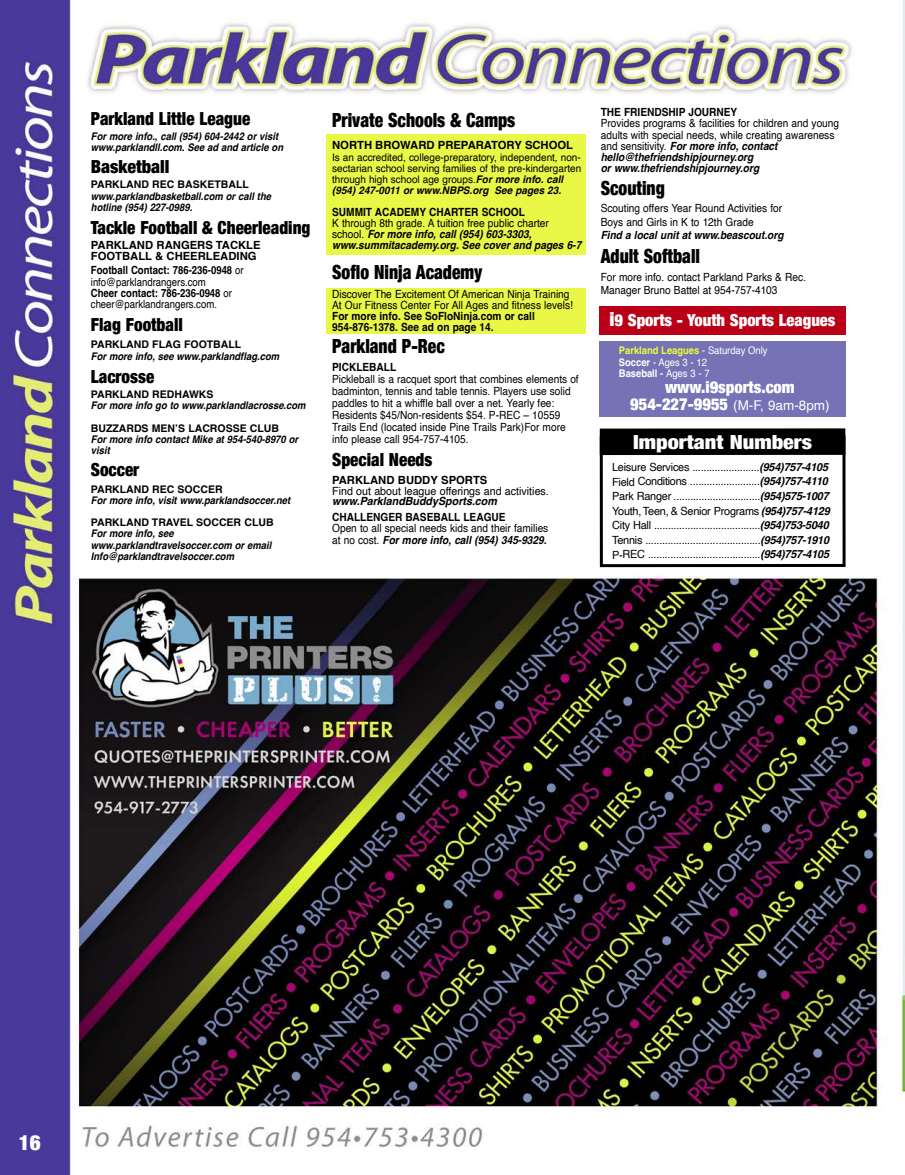
<style>
.page{position:relative;width:905px;height:1175px;background:#fff}
.page>*{position:absolute;margin:0;border:0;box-sizing:border-box;transform-origin:0 0}
.t1{font:900 condensed 21px "Helvetica Neue";color:#fff}
.t2{font:900 condensed 19.5px "Helvetica Neue";color:#000;scale:.9 1}
.t3{font:900 condensed 19.5px "Helvetica Neue";color:#fff;scale:1.14 1}
.t4{font:900 condensed 18px "Helvetica Neue";color:#000;scale:.95 1}
.t5{font:900 condensed 18px "Helvetica Neue";color:#000}
.t6{font:900 condensed 16.5px "Helvetica Neue";color:#fff}
.t7{font:13.5px "Helvetica";color:#fff}
.t8{font:11.25px/11.2px "Helvetica";color:#000;scale:.9 1}
.t9{font:11.25px/14.5px "Helvetica";letter-spacing:-.025em;color:#000}
.t10{font:italic 700 11.25px/11.1px "Helvetica";color:#000;scale:.9 1}
.t11{font:700 11.25px/11.1px "Helvetica";color:#000;scale:.9 1}
.t12{font:11.25px/11.2px "Helvetica";color:#000;scale:.85 1}
.t13{font:700 11.25px/11.2px "Helvetica";color:#000}
.t14{font:11.25px "Helvetica";color:#000;scale:.95 1}
.t15{font:italic 700 11.25px "Helvetica";color:#000;scale:.95 1}
.t16{font:italic 700 10.5px/11.1px "Helvetica";color:#000;scale:.9 1}
.t17{font:10.5px/11.1px "Helvetica";color:#000;scale:.95 1}
.t18{font:700 10.5px "Helvetica";color:#000}
.t19{font:10.5px/11.4px "Helvetica";letter-spacing:-.005em;color:#fff;scale:.9 1}
.s1{font-weight:700}
.s2{font-weight:700;font-style:italic}
.s3{font-weight:400;font-style:normal}
.s4{font-size:19.5px}
.s5{font-weight:700;color:#ebff39}
.s6{font-family:"Helvetica Neue";font-weight:900;font-stretch:condensed;font-size:16.5px}
</style>
<div class="page">
<img style="left:0;top:0;width:904px;height:1174px">
<div style="left:326px;top:288px;width:260px;height:45px;background:#e9f746"></div>
<div style="left:599px;top:435px;width:246px;height:132px;border:3px solid #000"></div>
<div style="left:599px;top:428px;width:246px;height:27px;background:#000"></div>
<div style="left:599px;top:341px;width:246px;height:75px;background:#7572b6"></div>
<div style="left:599px;top:307px;width:246px;height:28px;background:#ba0017"></div>
<div style="left:326px;top:135px;width:260px;height:120px;background:#e9f746"></div>
<h3 class="t4" style="left:91px;top:108px;width:169px">Parkland Little League</h3>
<p class="t16" style="left:91px;top:132px;width:215px">For more info., call (954) 604-2442 or visit www.parklandll.com. See ad and article on</p>
<h3 class="t5" style="left:91px;top:156px;width:80px">Basketball</h3>
<p class="t18" style="left:91px;top:180px;width:159px">PARKLAND REC BASKETBALL</p>
<p class="t16" style="left:91px;top:191px;width:202px">www.parklandbasketball.com or call the hotline (954) 227-0989.</p>
<h3 class="t4" style="left:91px;top:216px;width:233px">Tackle Football &amp; Cheerleading</h3>
<p class="t13" style="left:91px;top:240px;width:171px">PARKLAND RANGERS TACKLE<br>FOOTBALL &amp; CHEERLEADING</p>
<p class="t12" style="left:91px;top:266px;width:181px"><span class="s1">Football Contact: 786-236-0948</span> or info@parklandrangers.com<br><span class="s1">Cheer contact: 786-236-0948</span> or cheer@parklandrangers.com.</p>
<h3 class="t4" style="left:91px;top:313px;width:98px">Flag Football</h3>
<p class="t18" style="left:91px;top:340px;width:152px">PARKLAND FLAG FOOTBALL</p>
<p class="t16" style="left:91px;top:351px;width:211px">For more info, see www.parklandflag.com</p>
<h3 class="t4" style="left:91px;top:365px;width:68px">Lacrosse</h3>
<p class="t18" style="left:91px;top:390px;width:124px">PARKLAND REDHAWKS</p>
<p class="t16" style="left:91px;top:401px;width:240px">For more info go to www.parklandlacrosse.com</p>
<p class="t18" style="left:91px;top:423px;width:190px">BUZZARDS MEN’S LACROSSE CLUB</p>
<p class="t16" style="left:91px;top:434px;width:232px">For more info contact Mike at 954-540-8970 or visit</p>
<h3 class="t4" style="left:91px;top:458px;width:52px">Soccer</h3>
<p class="t18" style="left:91px;top:485px;width:133px">PARKLAND REC SOCCER</p>
<p class="t16" style="left:91px;top:496px;width:223px">For more info, visit www.parklandsoccer.net</p>
<p class="t18" style="left:91px;top:518px;width:184px">PARKLAND TRAVEL SOCCER CLUB</p>
<p class="t16" style="left:91px;top:529px;width:202px">For more info, see www.parklandtravelsoccer.com or email<br>Info@parklandtravelsoccer.com</p>
<h2 class="t2" style="left:332px;top:108px;width:205px">Private Schools &amp; Camps</h2>
<p class="t13" style="left:332px;top:141px;width:242px">NORTH BROWARD PREPARATORY SCHOOL</p>
<p class="t17" style="left:332px;top:152px;width:264px">Is an accredited, college-preparatory, independent, non&shy;sectarian school serving families of the pre-kindergarten through high school age groups.<span class="s2">For more info. call (954) 247-0011 or www.NBPS.org See pages 23.</span></p>
<p class="t11" style="left:332px;top:207px;width:216px">SUMMIT ACADEMY CHARTER SCHOOL</p>
<p class="t10" style="left:332px;top:219px;width:278px"><span class="s3">K through 8th grade. A tuition free public charter school.</span> For more info, call (954) 603-3303, www.summitacademy.org. See cover and pages 6-7</p>
<h2 class="t2" style="left:332px;top:260px;width:168px">Soflo Ninja Academy</h2>
<p class="t8" style="left:332px;top:289px;width:269px">Discover The Excitement Of American Ninja Training<br>At Our Fitness Center For All Ages and fitness levels!</p>
<p class="t11" style="left:332px;top:311px;width:227px">For more info. See SoFloNinja.com or call<br>954-876-1378. See ad on page 14.</p>
<h2 class="t2" style="left:332px;top:334px;width:127px">Parkland P-Rec</h2>
<p class="t11" style="left:332px;top:362px;width:73px">PICKLEBALL</p>
<p class="t8" style="left:332px;top:374px;width:275px;line-height:12px">Pickleball is a racquet sport that combines elements of badminton, tennis and table tennis. Players use solid paddles to hit a whiffle ball over a net. Yearly fee:<br>Residents $45/Non-residents $54. P-REC – 10559<br>Trails End (located inside Pine Trails Park)For more info please call 954-757-4105.</p>
<h3 class="t4" style="left:332px;top:449px;width:107px">Special Needs</h3>
<p class="t13" style="left:332px;top:476px;width:157px">PARKLAND BUDDY SPORTS</p>
<p class="t14" style="left:332px;top:486px;width:230px">Find out about league offerings and activities.</p>
<p class="t15" style="left:332px;top:497px;width:175px">www.ParklandBuddySports.com</p>
<p class="t11" style="left:332px;top:512px;width:194px">CHALLENGER BASEBALL LEAGUE</p>
<p class="t8" style="left:332px;top:524px;width:242px">Open to all special needs kids and their families at no cost. <span class="s2">For more info, call (954) 345-9329.</span></p>
<p class="t11" style="left:600px;top:107px;width:153px">THE FRIENDSHIP JOURNEY</p>
<p class="t8" style="left:600px;top:119px;width:266px">Provides programs &amp; facilities for children and young adults with special needs, while creating awareness and sensitivity. <span class="s2">For more info, contact hello@thefriendshipjourney.org<br>or www.thefriendshipjourney.org</span></p>
<h2 class="t2" style="left:600px;top:176px;width:73px">Scouting</h2>
<p class="t8" style="left:600px;top:202px;width:203px;line-height:13.5px">Scouting offers Year Round Activities for<br>Boys and Girls in K to 12th Grade</p>
<p class="t10" style="left:600px;top:231px;width:205px">Find a local unit at www.beascout.org</p>
<h2 class="t2" style="left:600px;top:244px;width:112px">Adult Softball</h2>
<p class="t8" style="left:600px;top:271px;width:229px;line-height:13.5px">For more info. contact Parkland Parks &amp; Rec.<br>Manager Bruno Battel at 954-757-4103</p>
<h3 class="t6" style="left:609px;top:310px;width:227px"><span class="s4">i</span>9 Sports - Youth Sports Leagues</h3>
<p class="t19" style="left:619px;top:345px;width:167px"><span class="s5">Parkland Leagues</span> - Saturday Only<br><span class="s1">Soccer</span> - Ages 3 - 12<br><span class="s1">Baseball -</span> Ages 3 - 7</p>
<h3 class="t6" style="left:665px;top:377px;width:131px">www.i9sports.com</h3>
<p class="t7" style="left:630px;top:399px;width:201px"><span class="s6">954-227-9955</span> (M-F, 9am-8pm)</p>
<h2 class="t3" style="left:633px;top:430px;width:158px">Important Numbers</h2>
<p class="t9" style="left:612px;top:460px;width:219px">Leisure Services ........................<span class="s2">(954)757-4105<br></span>Field Conditions .........................<span class="s2">(954)757-4110<br></span>Park Ranger ...............................<span class="s2">(954)575-1007<br></span>Youth, Teen, &amp; Senior Programs <span class="s2">(954)757-4129<br></span>City Hall ......................................<span class="s2">(954)753-5040<br></span>Tennis .........................................<span class="s2">(954)757-1910<br></span>P-REC ........................................<span class="s2">(954)757-4105</span></p>
<h1 class="t1" style="left:19px;top:1129px;width:23px">16</h1>
</div>
